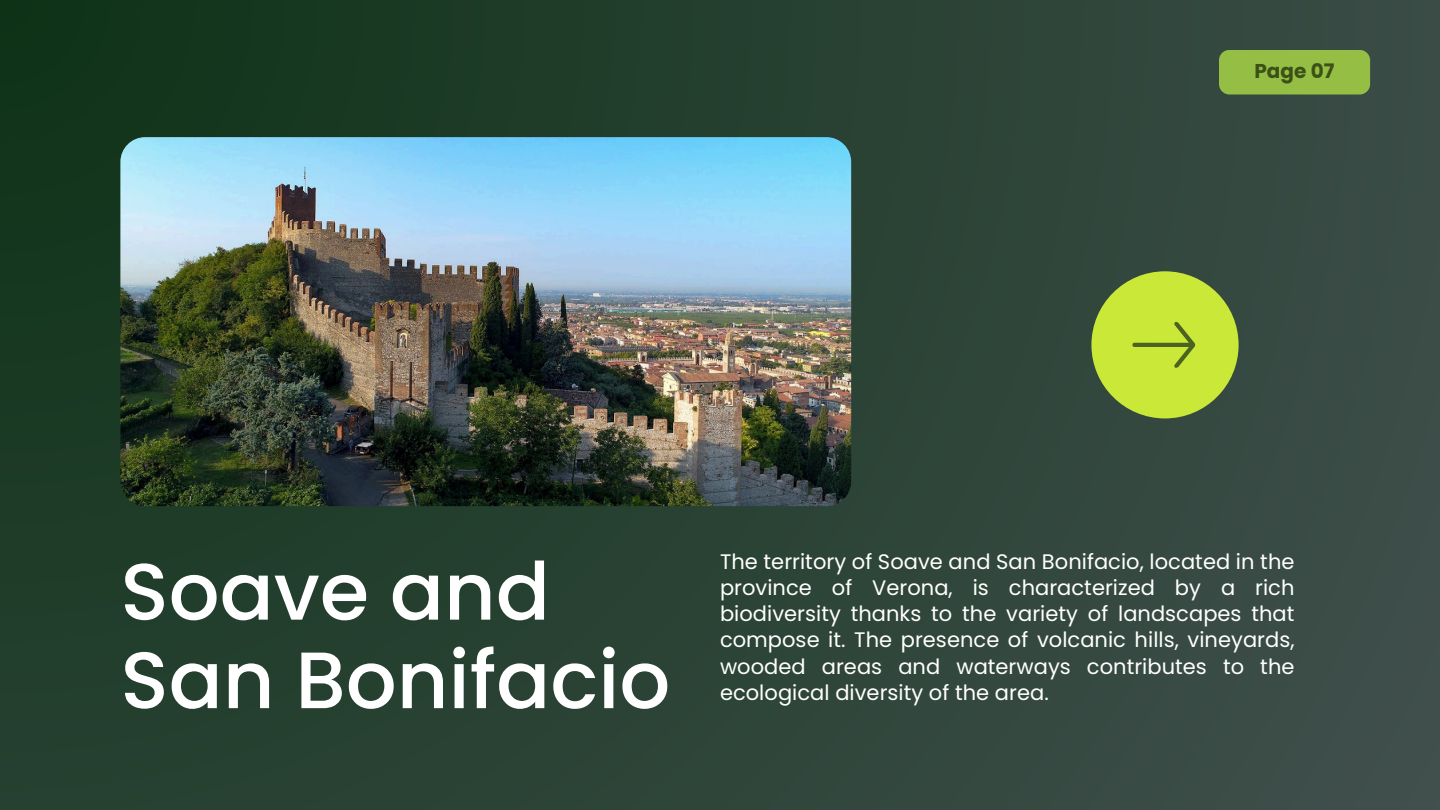
<style>
.page{position:relative;width:1440px;height:810px;background:#fff}
.page>*{position:absolute;margin:0;border:0;box-sizing:border-box;transform-origin:0 0}
.t1{font:500 79.9px/88.5px "Poppins";color:#fff}
.t2{font:21px/26.2px "Poppins";color:#fff;text-align:justify}
.t3{font:700 20px "Poppins";color:#3c5017}
</style>
<div class="page">
<div style="left:0;top:0;width:1440px;height:810px;background:linear-gradient(to right,#183822,#3c4d47)"></div>
<div style="left:1219px;top:50px;width:151px;height:44px;background:#94bf44;border-radius:10px"></div>
<img style="left:120px;top:137px;width:731px;height:369px;border-radius:25px">
<div style="left:1091px;top:271px;width:148px;height:147px;background:#cae838;border-radius:50%"></div>
<svg style="left:1132px;top:322px;width:63px;height:46px"></svg>
<p class="t3" style="left:1254px;top:57px;width:82px">Page 07</p>
<p class="t1" style="left:120px;top:547px;width:551px">Soave and<br>San Bonifacio</p>
<h1 class="t2" style="left:720px;top:548px;width:576px">The territory of Soave and San Bonifacio, located in the province of Verona, is characterized by a rich biodiversity thanks to the variety of landscapes that compose it. The presence of volcanic hills, vineyards, wooded areas and waterways contributes to the ecological diversity of the area.</h1>
</div>
